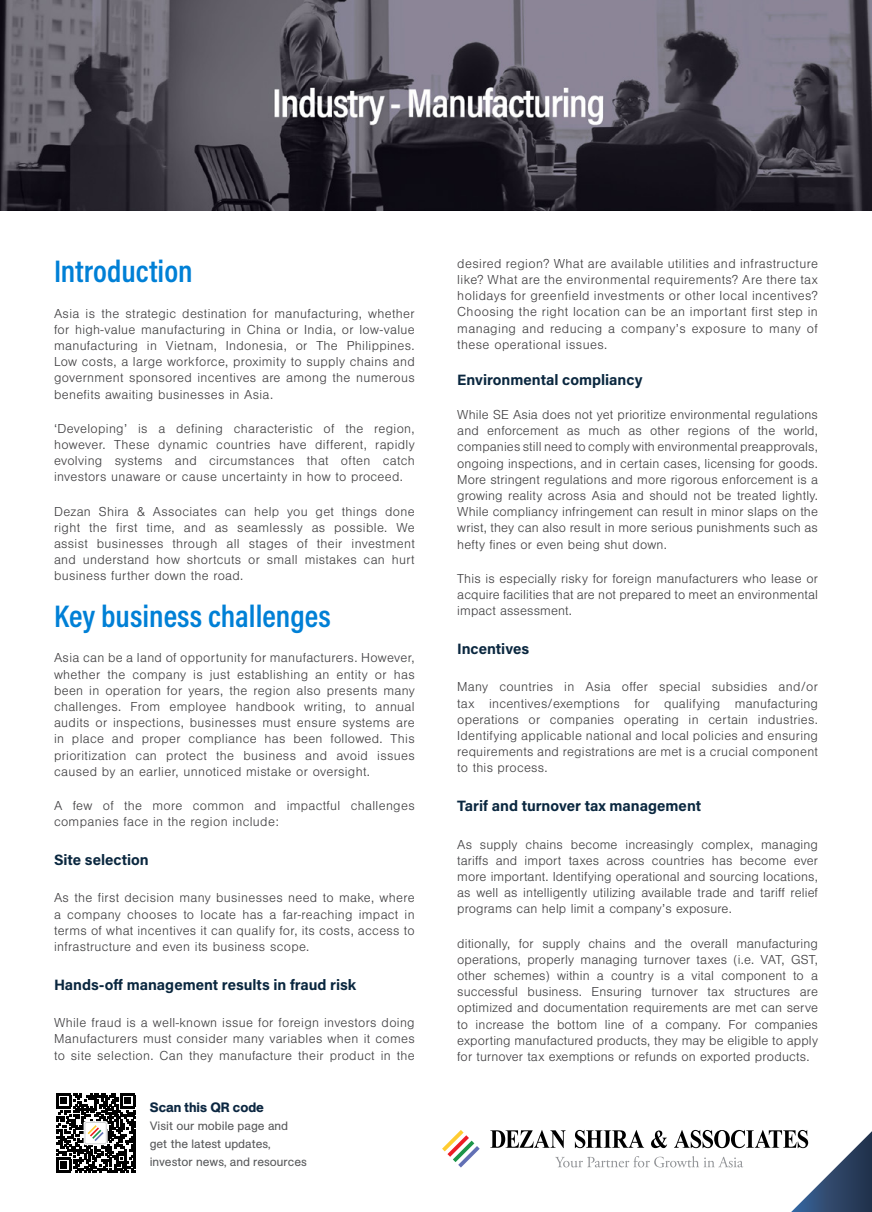
<style>
.page{position:relative;width:872px;height:1212px;background:#fff}
.page>*{position:absolute;margin:0;border:0;box-sizing:border-box;transform-origin:0 0}
.t1{font:600 31.5px "Acumin Pro Cond";color:#0080d6}
.t2{font:700 15px "Acumin Pro";color:#0a273f}
.t3{font:300 13.5px/16.2px "Nimbus San";letter-spacing:.025em;color:#414042;text-align:justify}
.t4{font:500 13.5px "Unlimited Sans";color:#0c2741}
.t5{font:12px/18px "Unlimited Sans";color:#58595b}
</style>
<div class="page">
<svg style="left:442px;top:1130px;width:38px;height:37px"></svg>
<div style="left:54px;top:1091px;width:83px;height:84px;background:linear-gradient(to right,#fff,#fff)"></div>
<svg style="left:56px;top:1093px;width:79px;height:79px"></svg>
<svg style="left:490px;top:1130px;width:382px;height:82px"></svg>
<img style="left:0;top:0;width:872px;height:211px">
<h1 class="t1" style="left:54px;top:250px;width:140px">Introduction</h1>
<p class="t3" style="left:54px;top:305px;width:362px">Asia is the strategic destination for manufacturing, whether for high-value manufacturing in China or India, or low-value manufacturing in Vietnam, Indonesia, or The Philippines.<br>Low costs, a large workforce, proximity to supply chains and government sponsored incentives are among the numerous benefits awaiting businesses in Asia.</p>
<p class="t3" style="left:54px;top:421px;width:362px">‘Developing’ is a defining characteristic of the region, however. These dynamic countries have different, rapidly evolving systems and circumstances that often catch investors unaware or cause uncertainty in how to proceed.</p>
<p class="t3" style="left:54px;top:503px;width:362px">Dezan Shira &amp; Associates can help you get things done right the first time, and as seamlessly as possible. We assist businesses through all stages of their investment and understand how shortcuts or small mistakes can hurt business further down the road.</p>
<h1 class="t1" style="left:54px;top:595px;width:278px">Key business challenges</h1>
<p class="t3" style="left:54px;top:650px;width:362px">Asia can be a land of opportunity for manufacturers. However, whether the company is just establishing an entity or has been in operation for years, the region also presents many challenges. From employee handbook writing, to annual audits or inspections, businesses must ensure systems are in place and proper compliance has been followed. This prioritization can protect the business and avoid issues caused by an earlier, unnoticed mistake or oversight.</p>
<p class="t3" style="left:54px;top:798px;width:362px">A few of the more common and impactful challenges companies face in the region include:</p>
<p class="t2" style="left:54px;top:849px;width:96px">Site selection</p>
<p class="t3" style="left:54px;top:890px;width:362px">As the first decision many businesses need to make, where a company chooses to locate has a far-reaching impact in terms of what incentives it can qualify for, its costs, access to infrastructure and even its business scope.</p>
<p class="t2" style="left:54px;top:974px;width:304px">Hands-off management results in fraud risk</p>
<p class="t3" style="left:54px;top:1015px;width:362px">While fraud is a well-known issue for foreign investors doing Manufacturers must consider many variables when it comes to site selection. Can they manufacture their product in the</p>
<p class="t4" style="left:150px;top:1097px;width:116px">Scan this QR code</p>
<p class="t5" style="left:150px;top:1116px;width:159px">Visit our mobile page and get the latest updates, investor news, and resources</p>
<p class="t3" style="left:457px;top:255px;width:362px">desired region? What are available utilities and infrastructure like? What are the environmental requirements? Are there tax holidays for greenfield investments or other local incentives?<br>Choosing the right location can be an important first step in managing and reducing a company’s exposure to many of these operational issues.</p>
<p class="t2" style="left:457px;top:369px;width:187px">Environmental compliancy</p>
<p class="t3" style="left:457px;top:407px;width:362px">While SE Asia does not yet prioritize environmental regulations and enforcement as much as other regions of the world, companies still need to comply with environmental preapprovals, ongoing inspections, and in certain cases, licensing for goods.<br>More stringent regulations and more rigorous enforcement is a growing reality across Asia and should not be treated lightly.<br>While compliancy infringement can result in minor slaps on the wrist, they can also result in more serious punishments such as hefty fines or even being shut down.</p>
<p class="t3" style="left:457px;top:570px;width:362px">This is especially risky for foreign manufacturers who lease or acquire facilities that are not prepared to meet an environmental impact assessment.</p>
<p class="t2" style="left:457px;top:638px;width:73px">Incentives</p>
<p class="t3" style="left:457px;top:679px;width:362px">Many countries in Asia offer special subsidies and/or tax incentives/exemptions for qualifying manufacturing operations or companies operating in certain industries.<br>Identifying applicable national and local policies and ensuring requirements and registrations are met is a crucial component to this process.</p>
<p class="t2" style="left:457px;top:795px;width:245px">Tarif and turnover tax management</p>
<p class="t3" style="left:457px;top:836px;width:362px">As supply chains become increasingly complex, managing tariffs and import taxes across countries has become ever more important. Identifying operational and sourcing locations, as well as intelligently utilizing available trade and tariff relief programs can help limit a company’s exposure.</p>
<p class="t3" style="left:457px;top:935px;width:362px">ditionally, for supply chains and the overall manufacturing operations, properly managing turnover taxes (i.e. VAT, GST, other schemes) within a country is a vital component to a successful business. Ensuring turnover tax structures are optimized and documentation requirements are met can serve to increase the bottom line of a company. For companies exporting manufactured products, they may be eligible to apply for turnover tax exemptions or refunds on exported products.</p>
</div>
